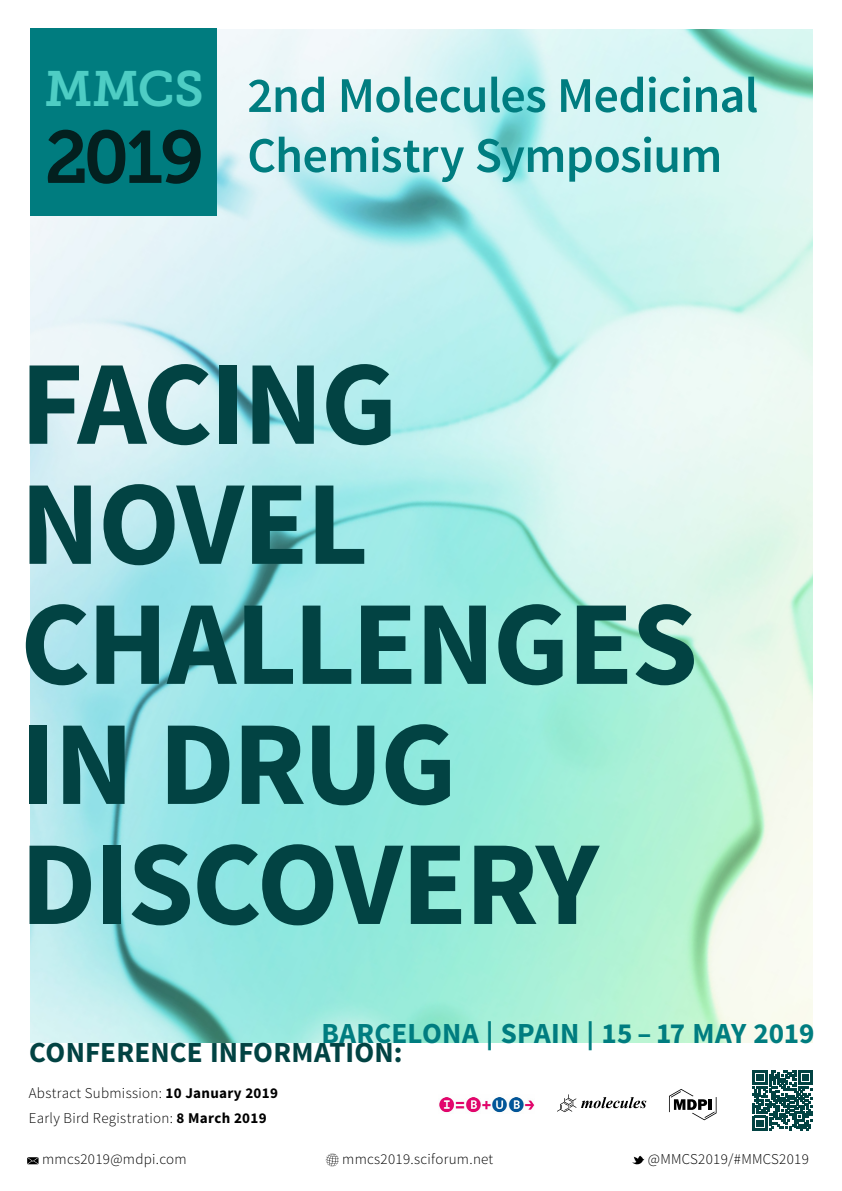
<style>
.page{position:relative;width:842px;height:1191px;background:#fff}
.page>*{position:absolute;margin:0;border:0;box-sizing:border-box;transform-origin:0 0}
.t1{font:700 120px/120px "Source Sans Pro";letter-spacing:-.02em;color:#024343}
.t2{font:73.7px "Museo Slab 700";color:#03201f}
.t3{font:600 50px/60px "Source Sans Pro";letter-spacing:-.015em;color:#007d80}
.t4{font:49.4px "Museo Slab 700";color:#4ecdc4}
.t5{font:700 29.1px "Source Sans Pro";letter-spacing:.005em;color:#007d80}
.t6{font:700 29.1px "Source Sans Pro";letter-spacing:.005em;color:#024343}
.t7{font:300 15px/25px "Source Sans Pro";letter-spacing:.02em;color:#000}
.s1{font-weight:700}
</style>
<div class="page">
<img style="left:30px;top:29px;width:783px;height:1014px">
<div style="left:30px;top:28px;width:187px;height:188px;background:#007c7f"></div>
<svg style="left:27px;top:1157px;width:12px;height:7px"></svg>
<svg style="left:326px;top:1153px;width:13px;height:13px"></svg>
<svg style="left:632px;top:1155px;width:12px;height:9px"></svg>
<svg style="left:669px;top:1089px;width:47px;height:31px"></svg>
<svg style="left:557px;top:1094px;width:89px;height:18px"></svg>
<img style="left:439px;top:1097px;width:95px;height:16px">
<svg style="left:753px;top:1070px;width:60px;height:60px"></svg>
<h3 class="t4" style="left:45px;top:61px;width:161px">MMCS</h3>
<h2 class="t2" style="left:45px;top:116px;width:161px">2019</h2>
<h3 class="t3" style="left:247px;top:67px;width:512px">2nd Molecules Medicinal<br>Chemistry Symposium</h3>
<h1 class="t1" style="left:20px;top:348px;width:679px">FACING<br>NOVEL<br>CHALLENGES<br>IN DRUG<br>DISCOVERY</h1>
<h3 class="t5" style="left:321px;top:1014px;width:495px">BARCELONA | SPAIN | 15 – 17 MAY 2019</h3>
<h3 class="t6" style="left:29px;top:1033px;width:375px">CONFERENCE INFORMATION:</h3>
<p class="t7" style="left:29px;top:1080px;width:251px">Abstract Submission: <span class="s1">10 January 2019<br></span>Early Bird Registration: <span class="s1">8 March 2019</span></p>
<p class="t7" style="left:42px;top:1146px;width:146px">mmcs2019@mdpi.com</p>
<p class="t7" style="left:342px;top:1146px;width:152px">mmcs2019.sciforum.net</p>
<p class="t7" style="left:648px;top:1146px;width:162px">@MMCS2019/#MMCS2019</p>
</div>
